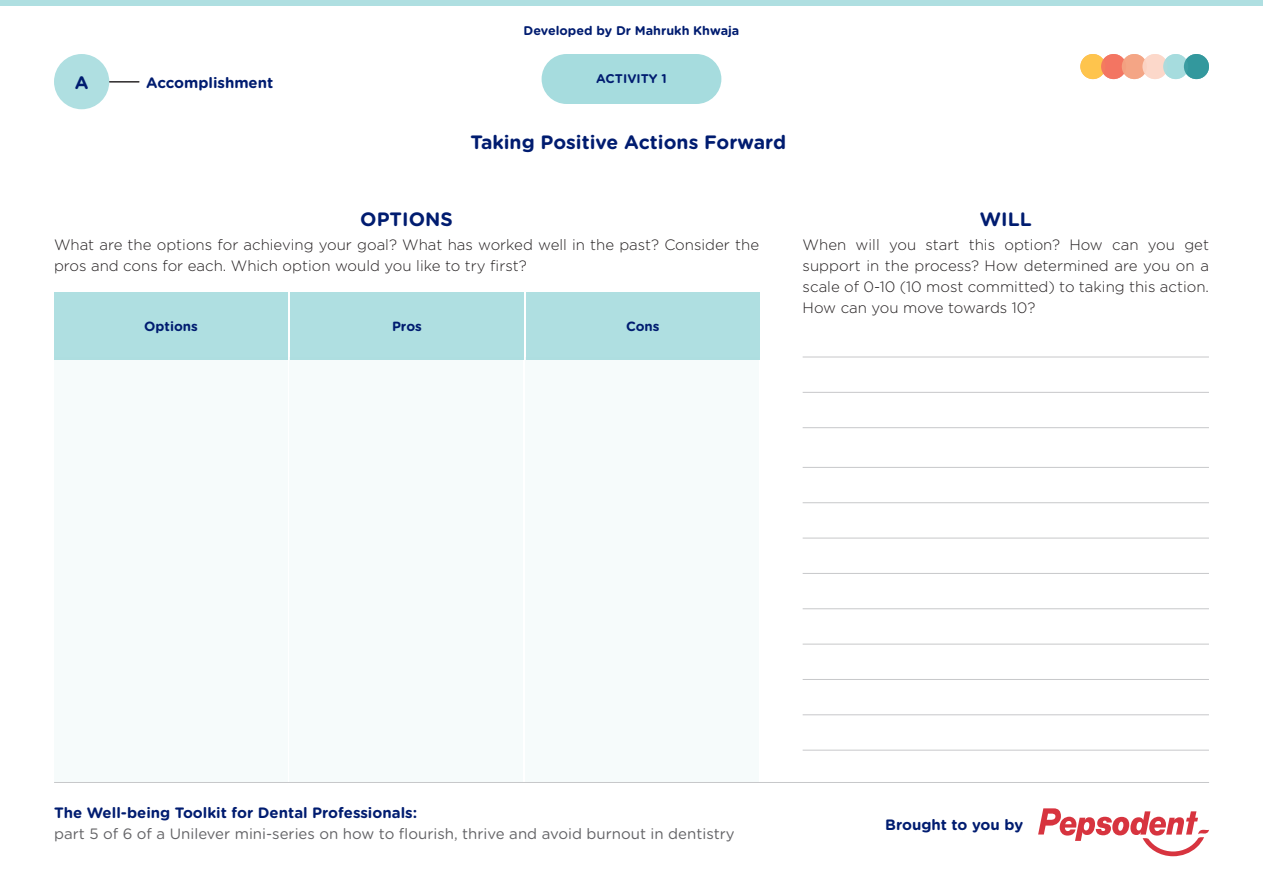
<style>
.page{position:relative;width:1263px;height:893px;background:#fff}
.page>*{position:absolute;margin:0;border:0;box-sizing:border-box;transform-origin:0 0}
.t1{font:700 19.35px "Gotham Rounded";color:#001c70}
.t2{font:700 18px "Gotham Rounded";color:#001c70}
.t3{font:300 15px/21px "Gotham HTF";color:#231f20}
.t4{font:15px "Gotham Rounded";color:#636366}
.t5{font:700 15px "Gotham Rounded";color:#001c70}
.t6{font:700 13.35px "Gotham Rounded";color:#001c70}
.t7{font:700 12.6px "Gotham Rounded";color:#001c70}
</style>
<div class="page">
<hr style="left:54px;top:782px;width:1155px;height:1px;background:#c7c8ca">
<div style="left:54px;top:54px;width:55px;height:55px;background:#afdfe1;border-radius:50%"></div>
<div style="left:0;top:0;width:1263px;height:6px;background:#afdfe1"></div>
<hr style="left:109px;top:82px;width:30px;height:1px;background:#231f20">
<div style="left:1080px;top:54px;width:25px;height:25px;background:#ffc74f;border-radius:50%"></div>
<div style="left:1101px;top:54px;width:25px;height:25px;background:#f37461;border-radius:50%"></div>
<div style="left:1122px;top:54px;width:25px;height:25px;background:#f4a584;border-radius:50%"></div>
<div style="left:1142px;top:54px;width:25px;height:25px;background:#fcd8ca;border-radius:50%"></div>
<div style="left:1163px;top:54px;width:25px;height:25px;background:#a6dcde;border-radius:50%"></div>
<div style="left:1184px;top:54px;width:25px;height:25px;background:#31979c;border-radius:50%"></div>
<svg style="left:1038px;top:808px;width:171px;height:48px"></svg>
<hr style="left:803px;top:467px;width:406px;height:1px;background:#c7c8ca">
<hr style="left:803px;top:357px;width:406px;height:1px;background:#c7c8ca">
<hr style="left:803px;top:502px;width:406px;height:1px;background:#c7c8ca">
<hr style="left:803px;top:392px;width:406px;height:1px;background:#c7c8ca">
<hr style="left:803px;top:538px;width:406px;height:1px;background:#c7c8ca">
<hr style="left:803px;top:427px;width:406px;height:1px;background:#c7c8ca">
<hr style="left:803px;top:573px;width:406px;height:1px;background:#c7c8ca">
<hr style="left:803px;top:608px;width:406px;height:1px;background:#c7c8ca">
<hr style="left:803px;top:644px;width:406px;height:1px;background:#c7c8ca">
<hr style="left:803px;top:679px;width:406px;height:1px;background:#c7c8ca">
<hr style="left:803px;top:714px;width:406px;height:1px;background:#c7c8ca">
<hr style="left:803px;top:750px;width:406px;height:1px;background:#c7c8ca">
<div style="left:542px;top:54px;width:179px;height:50px;background:#a6dcde;border-radius:25px"></div>
<div style="left:54px;top:292px;width:234px;height:68px;background:#afdfe1"></div>
<div style="left:290px;top:292px;width:234px;height:68px;background:#afdfe1"></div>
<div style="left:526px;top:292px;width:233px;height:68px;background:#afdfe1"></div>
<div style="left:526px;top:357px;width:233px;height:424px;background:#f6fbfb"></div>
<div style="left:290px;top:357px;width:233px;height:424px;background:#f6fbfb"></div>
<div style="left:54px;top:357px;width:233px;height:424px;background:#f6fbfb"></div>
<p class="t2" style="left:75px;top:69px;width:15px">A</p>
<p class="t5" style="left:146px;top:71px;width:129px">Accomplishment</p>
<p class="t7" style="left:523px;top:21px;width:217px">Developed by Dr Mahrukh Khwaja</p>
<p class="t7" style="left:596px;top:70px;width:72px">ACTIVITY 1</p>
<p class="t1" style="left:470px;top:128px;width:317px">Taking Positive Actions Forward</p>
<p class="t1" style="left:360px;top:205px;width:94px">OPTIONS</p>
<p class="t3" style="left:54px;top:234px;width:707px">What are the options for achieving your goal? What has worked well in the past? Consider the pros and cons for each. Which option would you like to try first?</p>
<p class="t6" style="left:144px;top:317px;width:55px">Options</p>
<p class="t6" style="left:392px;top:317px;width:31px">Pros</p>
<p class="t6" style="left:626px;top:317px;width:35px">Cons</p>
<p class="t1" style="left:980px;top:205px;width:53px">WILL</p>
<p class="t3" style="left:803px;top:234px;width:408px;text-align:justify">When will you start this option? How can you get support in the process? How determined are you on a scale of 0-10 (10 most committed) to taking this action.<br>How can you move towards 10?</p>
<p class="t5" style="left:54px;top:802px;width:365px">The Well-being Toolkit for Dental Professionals:</p>
<p class="t4" style="left:54px;top:824px;width:682px">part 5 of 6 of a Unilever mini-series on how to flourish, thrive and avoid burnout in dentistry</p>
<p class="t5" style="left:885px;top:813px;width:139px">Brought to you by</p>
</div>
